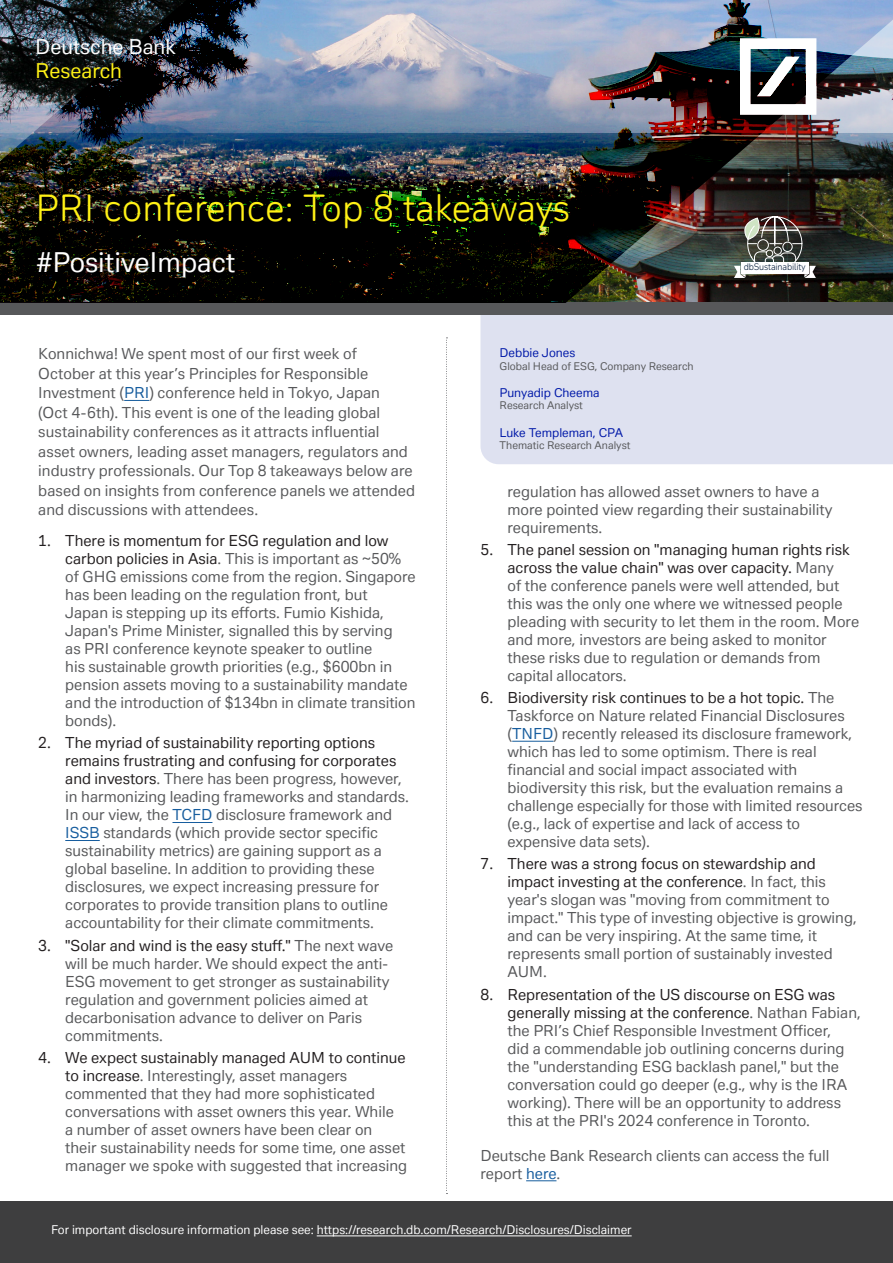
<style>
.page{position:relative;width:893px;height:1263px;background:#fff}
.page>*{position:absolute;margin:0;border:0;box-sizing:border-box;transform-origin:0 0}
.Body_text{font:36px "Deutsche Bank Display";color:#fff116}
.Body_text-2{font:27px "Deutsche Bank Text";color:#fff}
.Sub_Title_1{font:20.25px/24.3px "Deutsche Bank Text";color:#fff}
.Body_text-3{font:15px/18px "Deutsche Bank Text";color:#57585a}
.t1{font:12px "Deutsche Bank Text";color:#fff}
.Body_text-4{font:12px "Deutsche Bank Text";color:#0018a8}
.Body_text-5{font:10.5px "Deutsche Bank Text";color:#57585a}
.t2{font:9px "Deutsche Bank Display";letter-spacing:-.02em;color:#0b213e}
.s1{color:#fff116}
.s2{color:#175d9e}
.s3{color:#231f20}
</style>
<div class="page">
<div style="left:0;top:1201px;width:893px;height:62px;background:#3e3e3f"></div>
<hr style="left:317px;top:1235px;width:315px;height:1px;background:#fff">
<div style="left:480px;top:315px;width:413px;height:149px;background:#dee1f0"></div>
<svg style="left:124px;top:400px;width:25px;height:1px"></svg>
<hr style="left:172px;top:822px;width:40px;height:1px;background:#175d9e">
<hr style="left:65px;top:840px;width:35px;height:1px;background:#175d9e">
<svg style="left:446px;top:337px;width:1px;height:857px"></svg>
<hr style="left:512px;top:741px;width:41px;height:1px;background:#175d9e">
<hr style="left:526px;top:1180px;width:30px;height:1px;background:#175d9e">
<div style="left:0;top:302px;width:893px;height:13px;background:#57585a"></div>
<img style="left:0;top:0;width:893px;height:302px">
<p class="Sub_Title_1" style="left:35px;top:34px;width:142px">Deutsche Bank<br><span class="s1">Research</span></p>
<p class="Body_text" style="left:35px;top:185px;width:536px">PRI conference: Top 8 takeaways</p>
<p class="Body_text-2" style="left:37px;top:245px;width:200px">#PositiveImpact</p>
<p class="t2" style="left:744px;top:261px;width:63px">dbSustainability</p>
<p class="Body_text-3" style="left:38px;top:344px;width:378px;line-height:19.5px">Konnichwa! We spent most of our first week of October at this year’s Principles for Responsible Investment (<span class="s2">PRI</span>) conference held in Tokyo, Japan<br>(Oct 4-6th). This event is one of the leading global sustainability conferences as it attracts influential asset owners, leading asset managers, regulators and industry professionals. Our Top 8 takeaways below are based on insights from conference panels we attended and discussions with attendees.</p>
<p class="Body_text-3" style="left:65px;top:531px;width:352px;text-indent:-27px"><span class="s3">1. There is momentum for ESG regulation and low carbon policies in Asia</span>. This is important as ~50% of GHG emissions come from the region. Singapore has been leading on the regulation front, but<br>Japan is stepping up its efforts. Fumio Kishida, Japan's Prime Minister, signalled this by serving<br>as PRI conference keynote speaker to outline<br>his sustainable growth priorities (e.g., $600bn in pension assets moving to a sustainability mandate and the introduction of $134bn in climate transition bonds).</p>
<p class="Body_text-3" style="left:65px;top:734px;width:345px;text-indent:-27px"><span class="s3">2. The myriad of sustainability reporting options remains frustrating and confusing for corporates and investors</span>. There has been progress, however, in harmonizing leading frameworks and standards.<br>In our view, the <span class="s2">TCFD</span> disclosure framework and <span class="s2">ISSB</span> standards (which provide sector specific sustainability metrics) are gaining support as a global baseline. In addition to providing these disclosures, we expect increasing pressure for corporates to provide transition plans to outline accountability for their climate commitments.</p>
<p class="Body_text-3" style="left:65px;top:936px;width:329px;text-indent:-27px"><span class="s3">3. "Solar and wind is the easy stuff."</span> The next wave will be much harder. We should expect the anti-ESG movement to get stronger as sustainability regulation and government policies aimed at decarbonisation advance to deliver on Paris commitments.</p>
<p class="Body_text-3" style="left:65px;top:1048px;width:343px;text-indent:-27px"><span class="s3">4. We expect sustainably managed AUM to continue to increase</span>. Interestingly, asset managers commented that they had more sophisticated conversations with asset owners this year. While<br>a number of asset owners have been clear on their sustainability needs for some time, one asset manager we spoke with suggested that increasing</p>
<p class="Body_text-4" style="left:500px;top:345px;width:77px">Debbie Jones</p>
<p class="Body_text-5" style="left:500px;top:359px;width:195px">Global Head of ESG, Company Research</p>
<p class="Body_text-4" style="left:500px;top:385px;width:101px">Punyadip Cheema</p>
<p class="Body_text-5" style="left:500px;top:399px;width:85px">Research Analyst</p>
<p class="Body_text-4" style="left:500px;top:425px;width:125px">Luke Templeman, CPA</p>
<p class="Body_text-5" style="left:500px;top:439px;width:132px">Thematic Research Analyst</p>
<p class="Body_text-3" style="left:507px;top:482px;width:326px">regulation has allowed asset owners to have a more pointed view regarding their sustainability requirements.</p>
<p class="Body_text-3" style="left:507px;top:540px;width:353px;text-indent:-27px"><span class="s3">5. The panel session on "managing human rights risk across the value chain" was over capacity.</span> Many<br>of the conference panels were well attended, but this was the only one where we witnessed people pleading with security to let them in the room. More and more, investors are being asked to monitor these risks due to regulation or demands from capital allocators.</p>
<p class="Body_text-3" style="left:507px;top:688px;width:357px;text-indent:-27px"><span class="s3">6. Biodiversity risk continues to be a hot topic.</span> The Taskforce on Nature related Financial Disclosures (<span class="s2">TNFD</span>) recently released its disclosure framework, which has led to some optimism. There is real financial and social impact associated with biodiversity this risk, but the evaluation remains a challenge especially for those with limited resources (e.g., lack of expertise and lack of access to expensive data sets).</p>
<p class="Body_text-3" style="left:507px;top:855px;width:351px;text-indent:-27px"><span class="s3">7. There was a strong focus on stewardship and impact investing at the conference</span>. In fact, this year's slogan was "moving from commitment to impact." This type of investing objective is growing, and can be very inspiring. At the same time, it represents small portion of sustainably invested AUM.</p>
<p class="Body_text-3" style="left:507px;top:985px;width:355px;text-indent:-27px"><span class="s3">8. Representation of the US discourse on ESG was generally missing at the conference</span>. Nathan Fabian, the PRI’s Chief Responsible Investment Officer,<br>did a commendable job outlining concerns during the "understanding ESG backlash panel," but the conversation could go deeper (e.g., why is the IRA working). There will be an opportunity to address this at the PRI's 2024 conference in Toronto.</p>
<p class="Body_text-3" style="left:480px;top:1146px;width:351px">Deutsche Bank Research clients can access the full report <span class="s2">here</span>.</p>
<p class="t1" style="left:51px;top:1222px;width:582px">For important disclosure information please see: https://research.db.com/Research/Disclosures/Disclaimer</p>
</div>
